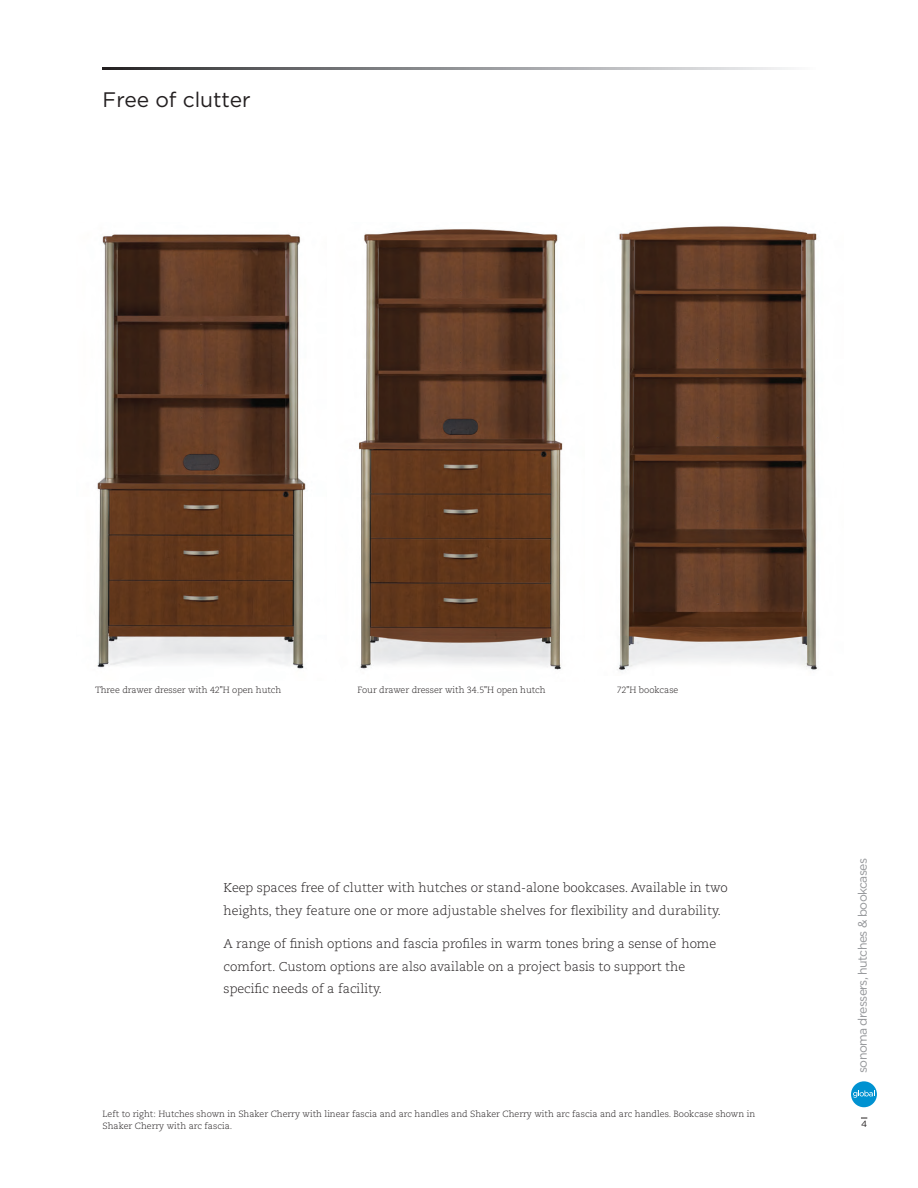
<style>
.page{position:relative;width:918px;height:1188px;background:#fff}
.page>*{position:absolute;margin:0;border:0;box-sizing:border-box;transform-origin:0 0}
.t1{font:21px "Gotham";color:#231f20}
.t2{font:300 12.75px/22.5px "Caecilia LT Std";color:#231f20}
.t3{font:12.3px "Gotham";letter-spacing:-.05em;color:#939598}
.t4{font:300 9px/12px "Caecilia LT Std";color:#231f20}
.t5{font:9px "Gotham";color:#231f20}
</style>
<div class="page">
<svg style="left:103px;top:68px;width:688px;height:1px"></svg>
<div style="left:851px;top:1081px;width:26px;height:26px;background:#0092d1;border-radius:50%"></div>
<svg style="left:853px;top:1090px;width:22px;height:8px"></svg>
<img style="left:97px;top:234px;width:209px;height:435px">
<img style="left:358px;top:229px;width:205px;height:441px">
<img style="left:617px;top:226px;width:201px;height:445px">
<h1 class="t1" style="left:103px;top:86px;width:150px">Free of clutter</h1>
<p class="t4" style="left:95px;top:684px;width:188px">Three drawer dresser with 42"H open hutch</p>
<p class="t4" style="left:357px;top:684px;width:190px">Four drawer dresser with 34.5"H open hutch</p>
<p class="t4" style="left:617px;top:684px;width:63px">72"H bookcase</p>
<p class="t2" style="left:224px;top:877px;width:506px">Keep spaces free of clutter with hutches or stand-alone bookcases. Available in two heights, they feature one or more adjustable shelves for flexibility and durability.</p>
<p class="t2" style="left:224px;top:933px;width:494px">A range of finish options and fascia profiles in warm tones bring a sense of home comfort. Custom options are also available on a project basis to support the specific needs of a facility.</p>
<p class="t4" style="left:103px;top:1108px;width:654px">Left to right: Hutches shown in Shaker Cherry with linear fascia and arc handles and Shaker Cherry with arc fascia and arc handles. Bookcase shown in<br>Shaker Cherry with arc fascia.</p>
<p class="t3" style="left:854px;top:1073px;width:217px;rotate:-90deg">sonoma dressers, hutches &amp; bookcases</p>
<p class="t5" style="left:861px;top:1119px;width:8px">4</p>
</div>
